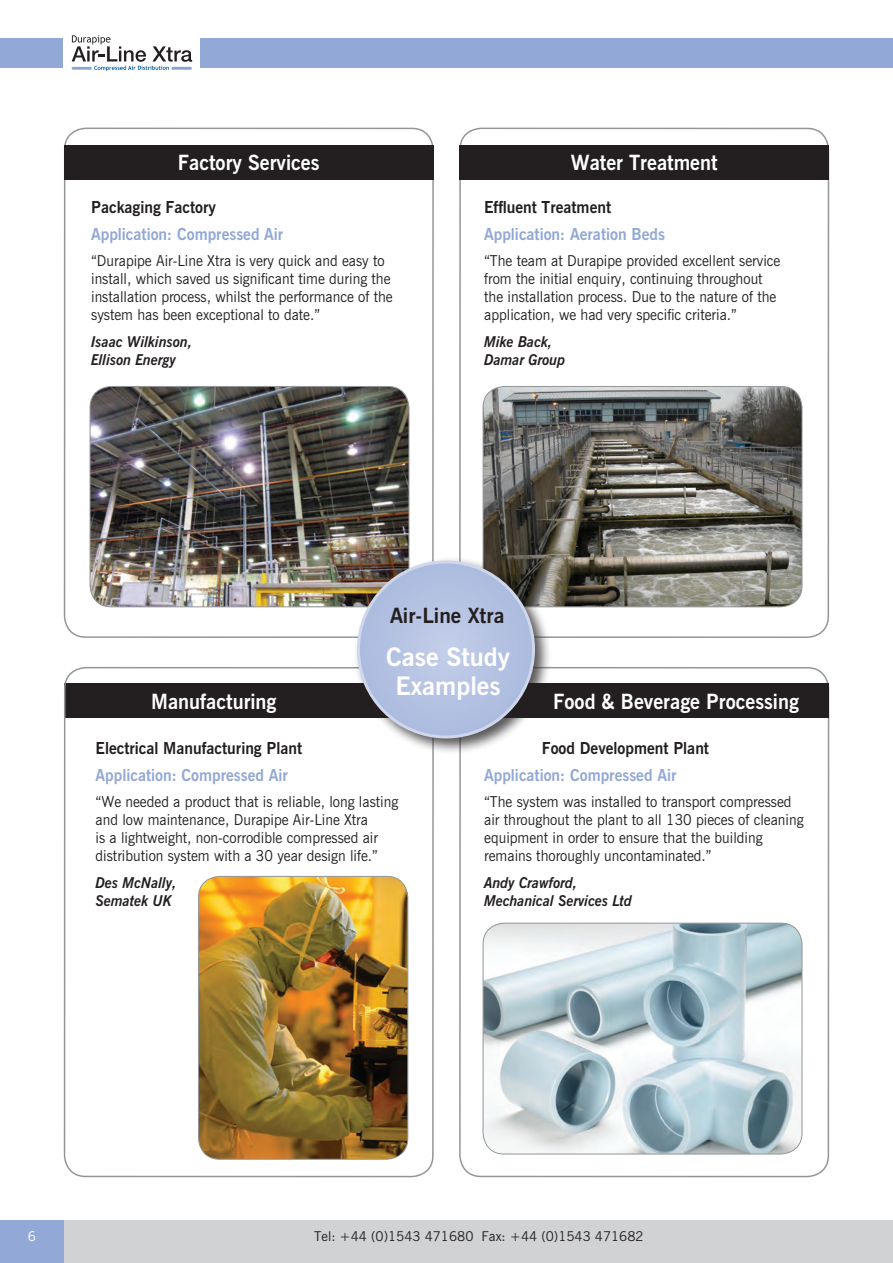
<style>
.page{position:relative;width:893px;height:1263px;background:#fff}
.page>*{position:absolute;margin:0;border:0;box-sizing:border-box;transform-origin:0 0}
.t1{font:700 25.5px/29px "News Gothic BT";color:#fff;text-align:center}
.t2{font:700 21px "News Gothic BT";color:#fff;scale:.95 1}
.t3{font:700 21px "News Gothic BT";color:#231f20}
.t4{font:700 16.5px "News Gothic BT";color:#92a8d6;scale:.95 1}
.t5{font:700 16.5px "News Gothic BT";color:#231f20;scale:.95 1}
.t6{font:15px/18px "News Gothic BT";color:#231f20;scale:.95 1}
.t7{font:italic 700 15px/18px "News Gothic BT";color:#231f20;scale:.95 1}
.t8{font:13.5px "News Gothic BT";color:#231f20}
.t9{font:13.5px "News Gothic BT";color:#fff}
</style>
<div class="page">
<div style="left:0;top:1220px;width:893px;height:43px;background:#d1d2d4"></div>
<div style="left:0;top:1220px;width:64px;height:43px;background:#92a8d6"></div>
<div style="left:0;top:38px;width:893px;height:30px;background:#92a8d6"></div>
<div style="left:64px;top:17px;width:136px;height:73px;background:#fff"></div>
<svg style="left:72px;top:35px;width:120px;height:36px"></svg>
<div style="left:64px;top:684px;width:370px;height:34px;background:#231f20"></div>
<div style="left:64px;top:128px;width:370px;height:510px;border:2px solid #939598;border-radius:21px"></div>
<div style="left:459px;top:128px;width:370px;height:510px;border:2px solid #939598;border-radius:21px"></div>
<div style="left:64px;top:667px;width:370px;height:510px;border:2px solid #939598;border-radius:21px"></div>
<div style="left:459px;top:667px;width:370px;height:510px;border:2px solid #939598;border-radius:21px"></div>
<div style="left:459px;top:146px;width:370px;height:34px;background:#231f20"></div>
<div style="left:64px;top:146px;width:370px;height:34px;background:#231f20"></div>
<div style="left:459px;top:684px;width:370px;height:34px;background:#231f20"></div>
<img style="left:90px;top:386px;width:319px;height:221px">
<div style="left:90px;top:386px;width:319px;height:221px;border:1px solid #939598;border-radius:21px"></div>
<img style="left:483px;top:386px;width:319px;height:221px">
<div style="left:483px;top:386px;width:319px;height:221px;border:1px solid #939598;border-radius:21px"></div>
<img style="left:198px;top:876px;width:210px;height:283px">
<div style="left:198px;top:876px;width:210px;height:283px;border:1px solid #939598;border-radius:21px"></div>
<img style="left:483px;top:923px;width:319px;height:231px">
<div style="left:483px;top:923px;width:319px;height:231px;border:1px solid #939598;border-radius:21px"></div>
<div style="left:353px;top:557px;width:198px;height:198px;background:#231f20;opacity:.75"></div>
<svg style="left:358px;top:562px;width:175px;height:175px;background:#b4c2e2"></svg>
<h2 class="t2" style="left:178px;top:150px;width:151px">Factory Services</h2>
<h2 class="t2" style="left:571px;top:150px;width:156px">Water Treatment</h2>
<p class="t5" style="left:91px;top:197px;width:133px">Packaging Factory</p>
<p class="t4" style="left:91px;top:224px;width:204px">Application: Compressed Air</p>
<p class="t6" style="left:91px;top:252px;width:319px">“Durapipe Air-Line Xtra is very quick and easy to install, which saved us significant time during the installation process, whilst the performance of the system has been exceptional to date.”</p>
<p class="t7" style="left:91px;top:332px;width:108px">Isaac Wilkinson,<br>Ellison Energy</p>
<p class="t5" style="left:484px;top:197px;width:135px">Effluent Treatment</p>
<p class="t4" style="left:484px;top:224px;width:192px">Application: Aeration Beds</p>
<p class="t6" style="left:484px;top:252px;width:313px">“The team at Durapipe provided excellent service from the initial enquiry, continuing throughout the installation process. Due to the nature of the application, we had very specific criteria.”</p>
<p class="t7" style="left:484px;top:332px;width:87px">Mike Back,<br>Damar Group</p>
<h2 class="t2" style="left:151px;top:688px;width:133px">Manufacturing</h2>
<h2 class="t3" style="left:390px;top:603px;width:116px">Air-Line Xtra</h2>
<h1 class="t1" style="left:386px;top:643px;width:125px">Case Study<br>Examples</h1>
<h2 class="t2" style="left:553px;top:688px;width:260px">Food &amp; Beverage Processing</h2>
<p class="t5" style="left:96px;top:738px;width:219px">Electrical Manufacturing Plant</p>
<p class="t4" style="left:96px;top:765px;width:204px">Application: Compressed Air</p>
<p class="t6" style="left:96px;top:793px;width:320px">“We needed a product that is reliable, long lasting and low maintenance, Durapipe Air-Line Xtra<br>is a lightweight, non-corrodible compressed air distribution system with a 30 year design life.”</p>
<p class="t7" style="left:96px;top:873px;width:87px">Des McNally,<br>Sematek UK</p>
<p class="t5" style="left:542px;top:738px;width:177px">Food Development Plant</p>
<p class="t4" style="left:484px;top:765px;width:204px">Application: Compressed Air</p>
<p class="t6" style="left:484px;top:793px;width:338px">“The system was installed to transport compressed air throughout the plant to all 130 pieces of cleaning equipment in order to ensure that the building remains thoroughly uncontaminated.”</p>
<p class="t7" style="left:484px;top:873px;width:157px">Andy Crawford,<br>Mechanical Services Ltd</p>
<p class="t9" style="left:28px;top:1228px;width:10px">6</p>
<p class="t8" style="left:314px;top:1228px;width:331px">Tel: +44 (0)1543 471680 Fax: +44 (0)1543 471682</p>
</div>
